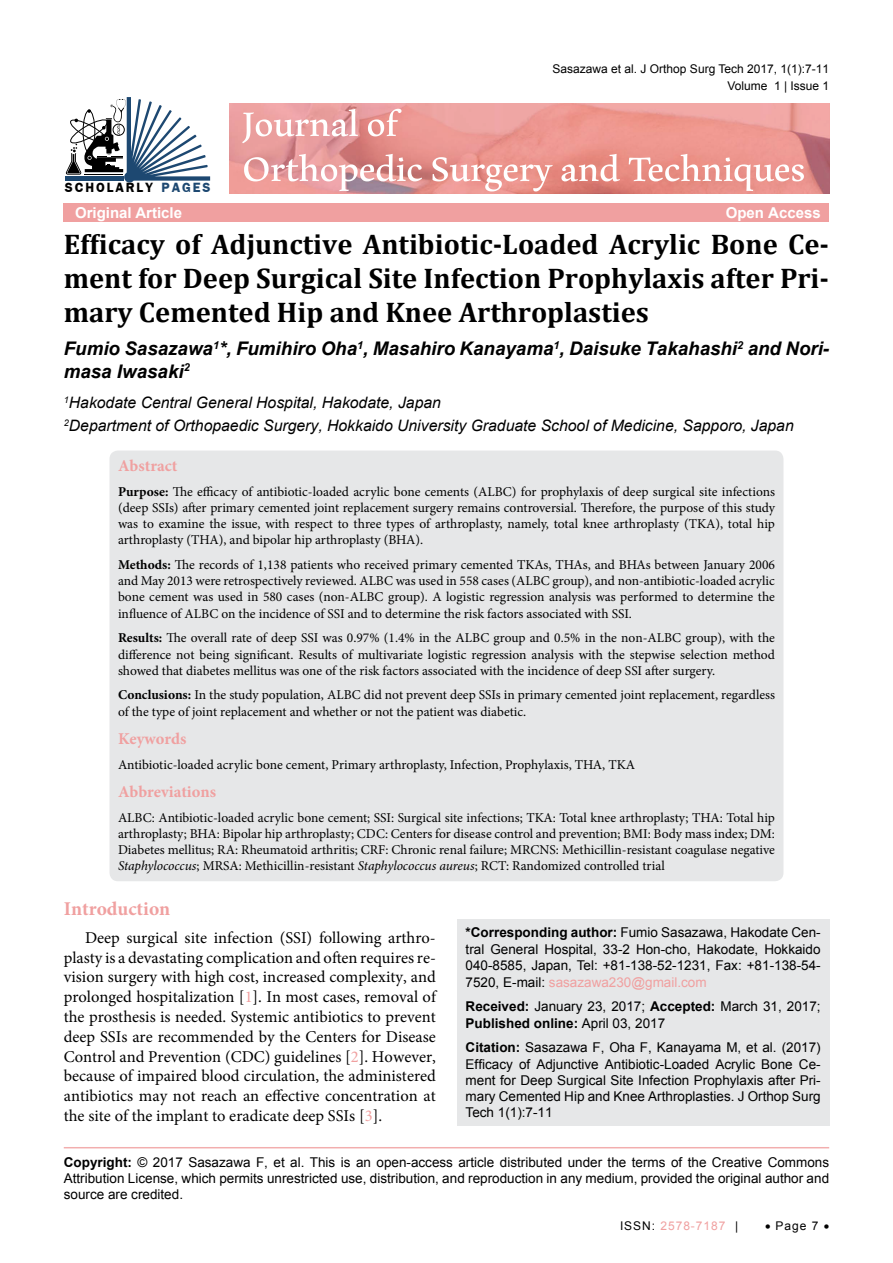
<style>
.page{position:relative;width:893px;height:1263px;background:#fff}
.page>*{position:absolute;margin:0;border:0;box-sizing:border-box;transform-origin:0 0}
.t1{font:60px/45px "Aldhabi";color:#fff}
.t2{font:700 28.5px/34.2px "Cambria";color:#000;text-align:justify}
.t3{font:21.15px "Freesia UPC Bold";letter-spacing:.09em;color:#000}
.t4{font:700 19.5px "Minion Pro";color:#f0a0a0}
.t5{font:italic 700 18.75px/22.5px "Arial";color:#000}
.t6{font:16.5px/19.8px "Minion Pro";color:#000;text-align:justify}
.t7{font:700 16.5px "Minion Pro";color:#f0a0a0}
.t8{font:italic 15.75px/23.1px "Arial";color:#000}
.t9{font:700 15px "Arial";color:#fff}
.t10{font:13.5px/16.2px "Minion Pro";color:#000;text-align:justify}
.t11{font:13.5px/16.2px "Arial";color:#000;text-align:justify}
.t12{font:12px/17.2px "Arial";color:#000;text-align:right}
.t13{font:12px "Arial";letter-spacing:.08em;color:#f0a0a0}
.s1{color:#1d4871}
.s2{font-weight:700}
.s3{font-style:italic}
.s4{color:#f0a0a0}
.s5{color:#000}
</style>
<div class="page">
<div style="left:457px;top:919px;width:372px;height:207px;background:#e6e7e8"></div>
<hr style="left:64px;top:1147px;width:765px;height:1px;background:#f0a0a0">
<div style="left:64px;top:203px;width:765px;height:18px;background:#f0a0a0"></div>
<div style="left:65px;top:176px;width:59px;height:5px;background:#1d4871"></div>
<svg style="left:66px;top:97px;width:144px;height:84px"></svg>
<div style="left:124px;top:172px;width:11px;height:11px;background:#1d4871;border-radius:50%"></div>
<img style="left:230px;top:104px;width:599px;height:90px">
<div style="left:109px;top:450px;width:674px;height:431px;background:#e6e7e8;border-radius:9px"></div>
<h3 class="t3" style="left:65px;top:172px;width:147px">SCHOLARLY <span class="s1">PAGES</span></h3>
<p class="t12" style="left:553px;top:60px;width:278px">Sasazawa et al. J Orthop Surg Tech 2017, 1(1):7-11<br>Volume 1 | Issue 1</p>
<h1 class="t1" style="left:242px;top:96px;width:564px">Journal of<br>Orthopedic Surgery and Techniques</h1>
<p class="t9" style="left:75px;top:202px;width:108px">Original Article</p>
<p class="t9" style="left:726px;top:202px;width:97px">Open Access</p>
<h2 class="t2" style="left:64px;top:226px;width:767px">Efficacy of Adjunctive Antibiotic-Loaded Acrylic Bone Ce&shy;ment for Deep Surgical Site Infection Prophylaxis after Pri&shy;mary Cemented Hip and Knee Arthroplasties</h2>
<h3 class="t5" style="left:64px;top:338px;width:767px">Fumio Sasazawa<sup>1</sup>*, Fumihiro Oha<sup>1</sup>, Masahiro Kanayama<sup>1</sup>, Daisuke Takahashi<sup>2</sup> and Nori&shy;masa Iwasaki<sup>2</sup></h3>
<p class="t8" style="left:64px;top:391px;width:731px"><sup>1</sup>Hakodate Central General Hospital, Hakodate, Japan<br><sup>2</sup>Department of Orthopaedic Surgery, Hokkaido University Graduate School of Medicine, Sapporo, Japan</p>
<p class="t7" style="left:118px;top:454px;width:61px">Abstract</p>
<p class="t10" style="left:118px;top:483px;width:659px"><span class="s2">Purpose:</span> The efficacy of antibiotic-loaded acrylic bone cements (ALBC) for prophylaxis of deep surgical site infections (deep SSIs) after primary cemented joint replacement surgery remains controversial. Therefore, the purpose of this study was to examine the issue, with respect to three types of arthroplasty, namely, total knee arthroplasty (TKA), total hip arthroplasty (THA), and bipolar hip arthroplasty (BHA).</p>
<p class="t10" style="left:118px;top:557px;width:658px"><span class="s2">Methods:</span> The records of 1,138 patients who received primary cemented TKAs, THAs, and BHAs between January 2006 and May 2013 were retrospectively reviewed. ALBC was used in 558 cases (ALBC group), and non-antibiotic-loaded acrylic bone cement was used in 580 cases (non-ALBC group). A logistic regression analysis was performed to determine the influence of ALBC on the incidence of SSI and to determine the risk factors associated with SSI.</p>
<p class="t10" style="left:118px;top:630px;width:658px"><span class="s2">Results:</span> The overall rate of deep SSI was 0.97% (1.4% in the ALBC group and 0.5% in the non-ALBC group), with the difference not being significant. Results of multivariate logistic regression analysis with the stepwise selection method showed that diabetes mellitus was one of the risk factors associated with the incidence of deep SSI after surgery.</p>
<p class="t10" style="left:118px;top:687px;width:658px"><span class="s2">Conclusions:</span> In the study population, ALBC did not prevent deep SSIs in primary cemented joint replacement, regardless of the type of joint replacement and whether or not the patient was diabetic.</p>
<p class="t7" style="left:118px;top:727px;width:70px">Keywords</p>
<p class="t10" style="left:118px;top:756px;width:519px">Antibiotic-loaded acrylic bone cement, Primary arthroplasty, Infection, Prophylaxis, THA, TKA</p>
<p class="t7" style="left:118px;top:780px;width:100px">Abbreviations</p>
<p class="t10" style="left:118px;top:809px;width:658px">ALBC: Antibiotic-loaded acrylic bone cement; SSI: Surgical site infections; TKA: Total knee arthroplasty; THA: Total hip arthroplasty; BHA: Bipolar hip arthroplasty; CDC: Centers for disease control and prevention; BMI: Body mass index; DM:<br>Diabetes mellitus; RA: Rheumatoid arthritis; CRF: Chronic renal failure; MRCNS: Methicillin-resistant coagulase negative <span class="s3">Staphylococcus</span>; MRSA: Methicillin-resistant <span class="s3">Staphylococcus aureus</span>; RCT: Randomized controlled trial</p>
<h3 class="t4" style="left:64px;top:894px;width:108px">Introduction</h3>
<p class="t6" style="left:64px;top:928px;width:374px;text-indent:21px">Deep surgical site infection (SSI) following arthro&shy;plasty is a devastating complication and often requires re&shy;vision surgery with high cost, increased complexity, and prolonged hospitalization [<span class="s4">1</span>]. In most cases, removal of the prosthesis is needed. Systemic antibiotics to prevent deep SSIs are recommended by the Centers for Disease Control and Prevention (CDC) guidelines [<span class="s4">2</span>]. However, because of impaired blood circulation, the administered antibiotics may not reach an effective concentration at the site of the implant to eradicate deep SSIs [<span class="s4">3</span>].</p>
<p class="t11" style="left:466px;top:924px;width:357px"><span class="s2">*Corresponding author:</span> Fumio Sasazawa, Hakodate Cen&shy;tral General Hospital, 33-2 Hon-cho, Hakodate, Hokkaido 040-8585, Japan, Tel: +81-138-52-1231, Fax: +81-138-54- 7520, E-mail: <span class="s4">sasazawa230@gmail.com</span></p>
<p class="t11" style="left:466px;top:999px;width:357px"><span class="s2">Received:</span> January 23, 2017; <span class="s2">Accepted:</span> March 31, 2017;<br><span class="s2">Published online:</span> April 03, 2017</p>
<p class="t11" style="left:466px;top:1040px;width:357px"><span class="s2">Citation:</span> Sasazawa F, Oha F, Kanayama M, et al. (2017)<br>Efficacy of Adjunctive Antibiotic-Loaded Acrylic Bone Ce&shy;ment for Deep Surgical Site Infection Prophylaxis after Pri&shy;mary Cemented Hip and Knee Arthroplasties. J Orthop Surg Tech 1(1):7-11</p>
<p class="t11" style="left:64px;top:1154px;width:767px"><span class="s2">Copyright:</span> © 2017 Sasazawa F, et al. This is an open-access article distributed under the terms of the Creative Commons Attribution License, which permits unrestricted use, distribution, and reproduction in any medium, provided the original author and source are credited.</p>
<p class="t13" style="left:620px;top:1217px;width:120px"><span class="s5">ISSN:</span> 2578-7187 <span class="s5">|</span></p>
<p class="t12" style="left:765px;top:1217px;width:66px">• Page 7 •</p>
</div>
